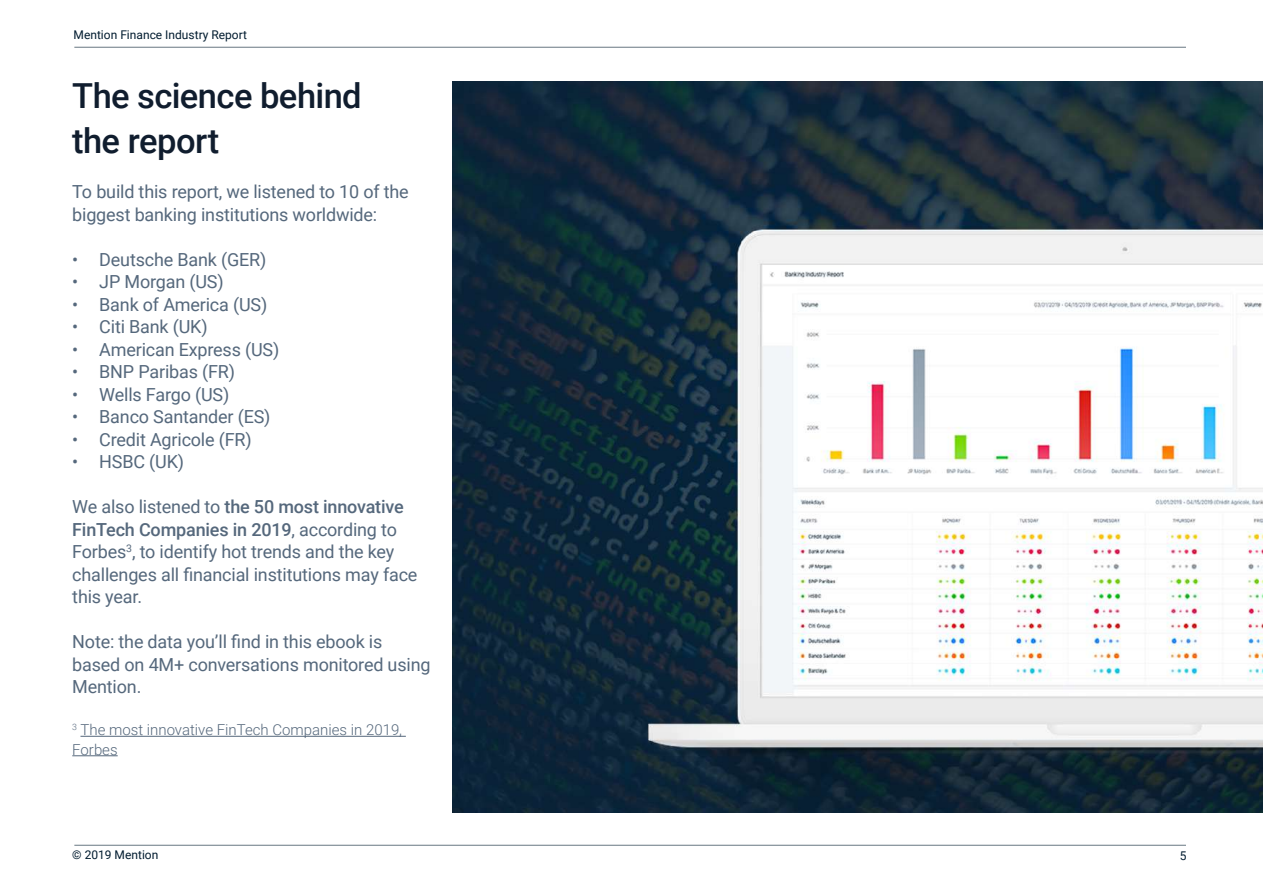
<style>
.page{position:relative;width:1263px;height:893px;background:#fff}
.page>*{position:absolute;margin:0;border:0;box-sizing:border-box;transform-origin:0 0}
.t1{font:500 34.5px/45px "Roboto";letter-spacing:-.015em;color:#101d2e}
.t2{font:18px/22.5px "Roboto";letter-spacing:-.01em;color:#55687c}
.t3{font:300 15px/19.5px "Roboto";color:#55687c}
.t4{font:12px "Roboto";color:#001b2f}
.s1{font-weight:500}
</style>
<div class="page">
<hr style="left:74px;top:47px;width:1112px;height:1px;background:#687782">
<hr style="left:74px;top:845px;width:1112px;height:1px;background:#687782">
<hr style="left:80px;top:736px;width:326px;height:1px;background:#55687c">
<hr style="left:72px;top:755px;width:46px;height:1px;background:#55687c">
<img style="left:452px;top:82px;width:811px;height:730px">
<p class="t4" style="left:74px;top:26px;width:175px">Mention Finance Industry Report</p>
<h1 class="t1" style="left:72px;top:72px;width:291px">The science behind the report</h1>
<p class="t2" style="left:72px;top:180px;width:338px">To build this report, we listened to 10 of the biggest banking institutions worldwide:</p>
<p class="t2" style="left:72px;top:247px;width:196px">• Deutsche Bank (GER)</p>
<p class="t2" style="left:72px;top:270px;width:153px">• JP Morgan (US)</p>
<p class="t2" style="left:72px;top:292px;width:196px">• Bank of America (US)</p>
<p class="t2" style="left:72px;top:315px;width:137px">• Citi Bank (UK)</p>
<p class="t2" style="left:72px;top:337px;width:209px">• American Express (US)</p>
<p class="t2" style="left:72px;top:360px;width:164px">• BNP Paribas (FR)</p>
<p class="t2" style="left:72px;top:382px;width:158px">• Wells Fargo (US)</p>
<p class="t2" style="left:72px;top:405px;width:200px">• Banco Santander (ES)</p>
<p class="t2" style="left:72px;top:427px;width:181px">• Credit Agricole (FR)</p>
<p class="t2" style="left:72px;top:450px;width:113px">• HSBC (UK)</p>
<p class="t2" style="left:72px;top:495px;width:347px">We also listened to <span class="s1">the 50 most innovative FinTech Companies in 2019</span>, according to Forbes<sup>3</sup>, to identify hot trends and the key challenges all financial institutions may face this year.</p>
<p class="t2" style="left:72px;top:630px;width:360px">Note: the data you’ll find in this ebook is based on 4M+ conversations monitored using<br>Mention.</p>
<p class="t3" style="left:72px;top:719px;width:331px"><sup>3</sup> The most innovative FinTech Companies in 2019,<br>Forbes</p>
<p class="t4" style="left:72px;top:847px;width:88px">© 2019 Mention</p>
<p class="t4" style="left:1180px;top:847px;width:8px">5</p>
</div>
